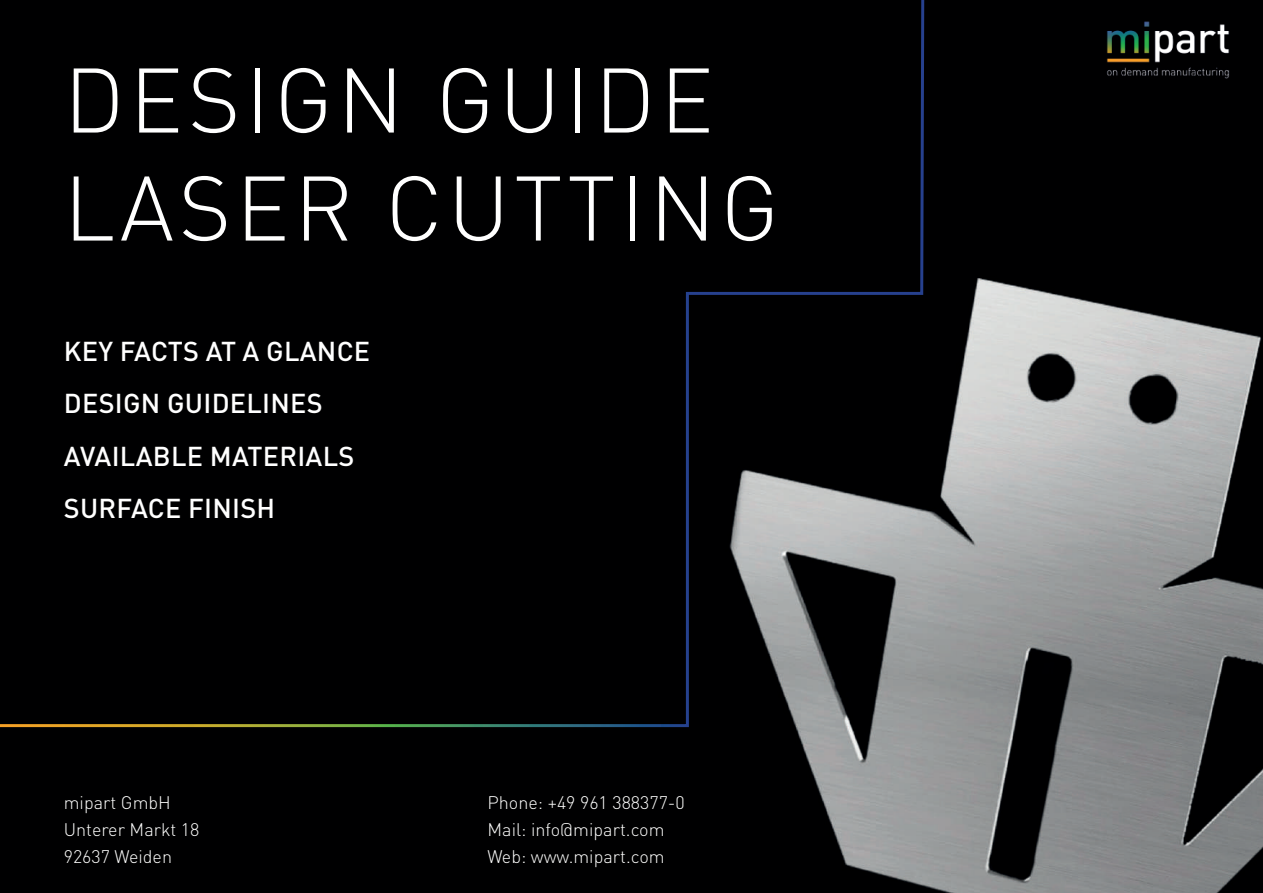
<style>
.page{position:relative;width:1263px;height:893px;background:#fff}
.page>*{position:absolute;margin:0;border:0;box-sizing:border-box;transform-origin:0 0}
.t1{font:300 90px/108px "DINOT";letter-spacing:.05em;color:#fff}
.t2{font:500 27px/52.5px "DINOT";letter-spacing:.01em;color:#fff}
.t3{font:300 18px/27px "DINOT";color:#fff}
</style>
<div class="page">
<img style="left:0;top:0;width:1263px;height:893px">
<img style="left:1094px;top:15px;width:148px;height:66px">
<div style="left:0;top:0;width:926px;height:729px;background:#000001"></div>
<h1 class="t1" style="left:64px;top:39px;width:717px">DESIGN GUIDE<br>LASER CUTTING</h1>
<h2 class="t2" style="left:64px;top:322px;width:308px">KEY FACTS AT A GLANCE<br>DESIGN GUIDELINES<br>AVAILABLE MATERIALS<br>SURFACE FINISH</h2>
<p class="t3" style="left:64px;top:788px;width:137px">mipart GmbH<br>Unterer Markt 18<br>92637 Weiden</p>
<p class="t3" style="left:487px;top:788px;width:199px">Phone: +49 961 388377-0<br>Mail: info@mipart.com<br>Web: www.mipart.com</p>
</div>
